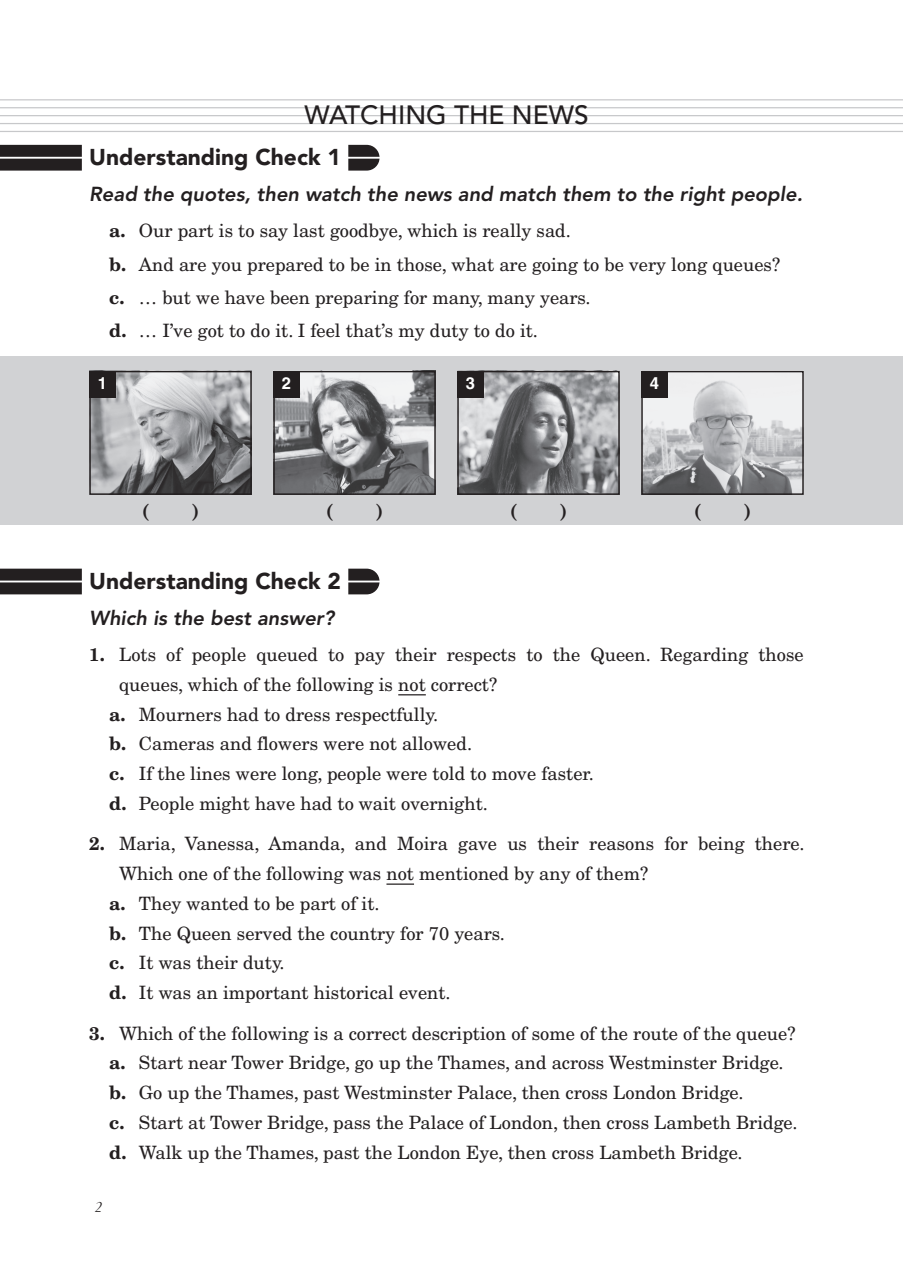
<style>
.page{position:relative;width:903px;height:1275px;background:#fff}
.page>*{position:absolute;margin:0;border:0;box-sizing:border-box;transform-origin:0 0}
.t1{font:500 26.25px "Avenir LT Std";color:#231f20}
.t2{font:900 22.75px "Avenir LT Std";color:#231f20}
.t3{font:italic 800 20.12px "Avenir LT Std";color:#231f20}
.t4{font:700 19.25px "Garamond";color:#231f20}
.t5{font:18.38px/29.8px "New Century Schlbk LT Std";color:#231f20}
.t6{font:italic 17.5px "Perpetua";color:#231f20}
.t7{font:700 16.62px "Helvetica LT Std";color:#fff}
.s1{font-weight:700}
</style>
<div class="page">
<svg style="left:0;top:145px;width:379px;height:26px;background:#2e2a2b"></svg>
<hr style="left:0;top:157px;width:382px;height:2px;background:#fff">
<div style="left:82px;top:144px;width:266px;height:29px;background:#fff"></div>
<svg style="left:0;top:569px;width:379px;height:25px;background:#2f2c2d"></svg>
<hr style="left:0;top:581px;width:382px;height:1px;background:#fff">
<div style="left:82px;top:567px;width:266px;height:30px;background:#fff"></div>
<svg style="left:398px;top:694px;width:28px;height:1px"></svg>
<hr style="left:386px;top:883px;width:28px;height:2px;background:#231f20">
<hr style="left:0;top:99px;width:903px;height:1px;background:#c7c8ca">
<hr style="left:0;top:107px;width:903px;height:1px;background:#c7c8ca">
<hr style="left:0;top:115px;width:903px;height:1px;background:#c7c8ca">
<hr style="left:0;top:123px;width:903px;height:1px;background:#c7c8ca">
<hr style="left:0;top:131px;width:903px;height:1px;background:#c7c8ca">
<div style="left:0;top:356px;width:903px;height:169px;background:#d1d2d4"></div>
<img style="left:91px;top:373px;width:159px;height:120px">
<div style="left:89px;top:371px;width:163px;height:124px;border:1px solid #231f20"></div>
<img style="left:275px;top:373px;width:159px;height:120px">
<div style="left:273px;top:371px;width:163px;height:124px;border:1px solid #231f20"></div>
<img style="left:459px;top:373px;width:159px;height:120px">
<div style="left:457px;top:371px;width:163px;height:124px;border:1px solid #231f20"></div>
<img style="left:643px;top:373px;width:159px;height:120px">
<div style="left:641px;top:371px;width:163px;height:124px;border:1px solid #231f20"></div>
<div style="left:89px;top:371px;width:27px;height:26px;background:#231f20"></div>
<div style="left:273px;top:371px;width:27px;height:26px;background:#231f20"></div>
<div style="left:457px;top:371px;width:26px;height:26px;background:#231f20"></div>
<div style="left:641px;top:371px;width:26px;height:26px;background:#231f20"></div>
<h1 class="t1" style="left:304px;top:100px;width:286px">WATCHING THE NEWS</h1>
<p class="t2" style="left:89px;top:144px;width:253px">Understanding Check 1</p>
<p class="t3" style="left:89px;top:182px;width:715px">Read the quotes, then watch the news and match them to the right people.</p>
<p class="t5" style="left:109px;top:214px;width:672px;line-height:33.2px"><span class="s1">a.</span> Our part is to say last goodbye, which is really sad.<br><span class="s1">b.</span> And are you prepared to be in those, what are going to be very long queues? <span class="s1">c.</span> … but we have been preparing for many, many years.<br><span class="s1">d.</span> … I’ve got to do it. I feel that’s my duty to do it.</p>
<p class="t7" style="left:98px;top:373px;width:11px">1</p>
<p class="t7" style="left:282px;top:373px;width:11px">2</p>
<p class="t7" style="left:466px;top:373px;width:11px">3</p>
<p class="t7" style="left:650px;top:373px;width:11px">4</p>
<p class="t4" style="left:142px;top:496px;width:8px">(</p>
<p class="t4" style="left:192px;top:496px;width:8px">)</p>
<p class="t4" style="left:326px;top:496px;width:8px">(</p>
<p class="t4" style="left:376px;top:496px;width:8px">)</p>
<p class="t4" style="left:510px;top:496px;width:8px">(</p>
<p class="t4" style="left:560px;top:496px;width:8px">)</p>
<p class="t4" style="left:694px;top:496px;width:8px">(</p>
<p class="t4" style="left:744px;top:496px;width:8px">)</p>
<p class="t2" style="left:89px;top:567px;width:253px">Understanding Check 2</p>
<p class="t3" style="left:89px;top:606px;width:246px">Which is the best answer?</p>
<p class="t5" style="left:89px;top:640px;width:716px"><span class="s1">1.</span> Lots of people queued to pay their respects to the Queen. Regarding those</p>
<p class="t5" style="left:119px;top:669px;width:380px">queues, which of the following is not correct?</p>
<p class="t5" style="left:109px;top:699px;width:330px"><span class="s1">a.</span> Mourners had to dress respectfully.</p>
<p class="t5" style="left:109px;top:729px;width:364px"><span class="s1">b.</span> Cameras and flowers were not allowed.</p>
<p class="t5" style="left:109px;top:759px;width:486px"><span class="s1">c.</span> If the lines were long, people were told to move faster.</p>
<p class="t5" style="left:109px;top:788px;width:380px"><span class="s1">d.</span> People might have had to wait overnight.</p>
<p class="t5" style="left:89px;top:829px;width:717px"><span class="s1">2.</span> Maria, Vanessa, Amanda, and Moira gave us their reasons for being there.</p>
<p class="t5" style="left:119px;top:859px;width:531px">Which one of the following was not mentioned by any of them?</p>
<p class="t5" style="left:109px;top:888px;width:272px"><span class="s1">a.</span> They wanted to be part of it.</p>
<p class="t5" style="left:109px;top:918px;width:397px"><span class="s1">b.</span> The Queen served the country for 70 years.</p>
<p class="t5" style="left:109px;top:948px;width:177px"><span class="s1">c.</span> It was their duty.</p>
<p class="t5" style="left:109px;top:978px;width:343px"><span class="s1">d.</span> It was an important historical event.</p>
<p class="t5" style="left:109px;top:1018px;width:690px;text-indent:-20px"><span class="s1">3.</span> Which of the following is a correct description of some of the route of the queue? <span class="s1">a.</span> Start near Tower Bridge, go up the Thames, and across Westminster Bridge. <span class="s1">b.</span> Go up the Thames, past Westminster Palace, then cross London Bridge.<br><span class="s1">c.</span> Start at Tower Bridge, pass the Palace of London, then cross Lambeth Bridge. <span class="s1">d.</span> Walk up the Thames, past the London Eye, then cross Lambeth Bridge.</p>
<p class="t6" style="left:94px;top:1195px;width:10px">2</p>
</div>
